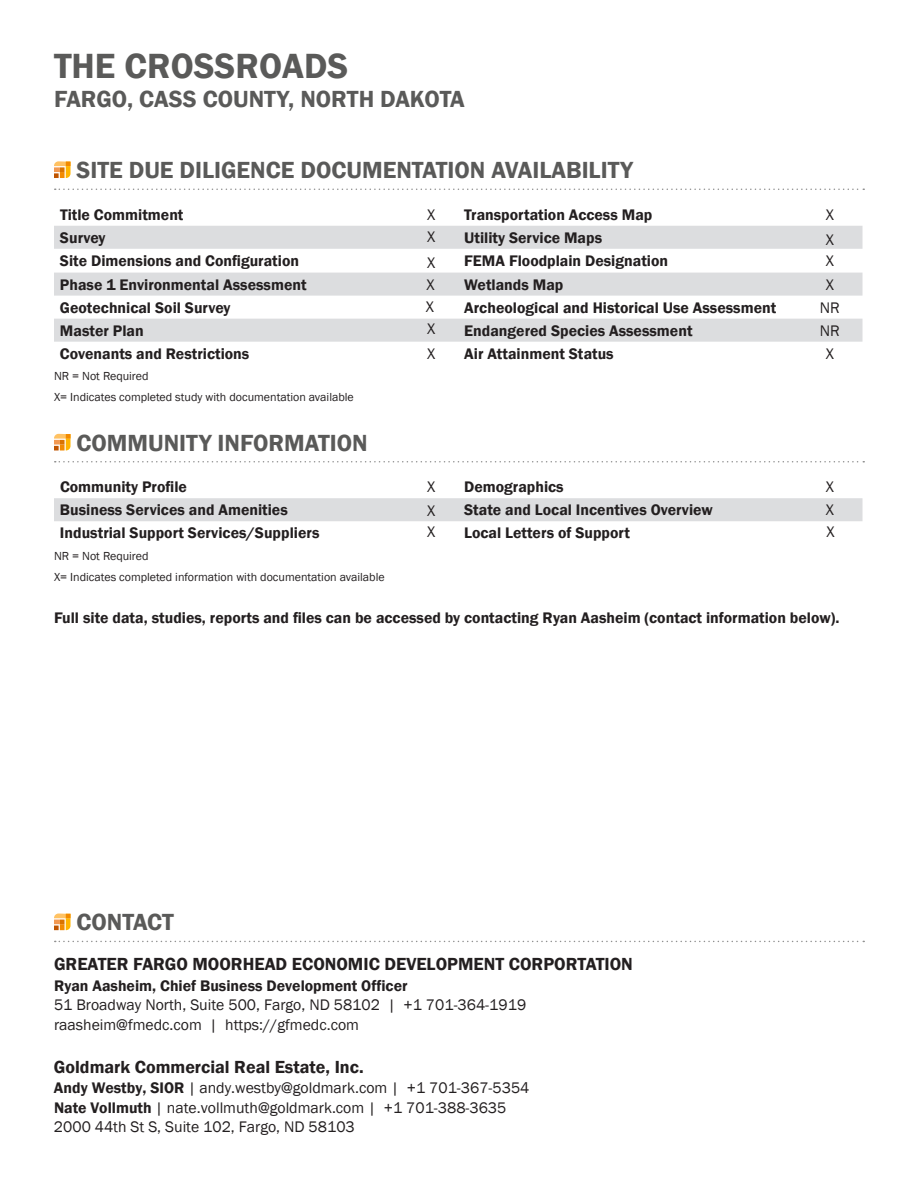
<style>
.page{position:relative;width:918px;height:1188px;background:#fff}
.page>*{position:absolute;margin:0;border:0;box-sizing:border-box;transform-origin:0 0}
.t1{font:600 36px "Franklin Gothic";color:#5a5a59}
.t2{font:600 24px "Franklin Gothic";color:#5a5a59}
.t3{font:600 18px "Franklin Gothic";color:#231f20}
.t4{font:600 15.75px "Franklin Gothic";color:#231f20}
.t5{font:15.75px/19.5px "Franklin Gothic";color:#231f20}
.t6{font:12px "Franklin Gothic";color:#231f20}
.s1{font-weight:600}
.s2{font-style:inherit}
.s3{font-family:"Franklin Gothic Demi"}
</style>
<div class="page">
<svg style="left:54px;top:161px;width:17px;height:17px"></svg>
<svg style="left:55px;top:189px;width:809px;height:1px"></svg>
<svg style="left:54px;top:226px;width:808px;height:116px;fill:#dcdddf"></svg>
<svg style="left:54px;top:434px;width:17px;height:17px"></svg>
<svg style="left:55px;top:461px;width:809px;height:2px"></svg>
<div style="left:54px;top:498px;width:808px;height:23px;background:#dcdddf"></div>
<svg style="left:54px;top:914px;width:17px;height:16px"></svg>
<svg style="left:55px;top:941px;width:809px;height:1px"></svg>
<p class="t1" style="left:54px;top:44px;width:296px">THE CROSSROADS</p>
<p class="t2" style="left:54px;top:84px;width:412px">FARGO, CASS COUNTY, NORTH DAKOTA</p>
<p class="t2" style="left:77px;top:155px;width:558px">SITE DUE DILIGENCE DOCUMENTATION AVAILABILITY</p>
<p class="t4" style="left:60px;top:205px;width:125px">Title Commitment</p>
<p class="t5" style="left:427px;top:205px;width:10px">X</p>
<p class="t4" style="left:464px;top:205px;width:190px">Transportation Access Map</p>
<p class="t5" style="left:826px;top:205px;width:10px">X</p>
<p class="t4" style="left:60px;top:228px;width:47px">Survey</p>
<p class="t4" style="left:464px;top:228px;width:139px">Utility Service Maps</p>
<p class="t4" style="left:60px;top:251px;width:241px">Site Dimensions and Configuration</p>
<p class="t4" style="left:464px;top:251px;width:205px">FEMA Floodplain Designation</p>
<p class="t5" style="left:826px;top:251px;width:10px">X</p>
<p class="t4" style="left:60px;top:275px;width:248px">Phase 1 Environmental Assessment</p>
<p class="t4" style="left:464px;top:275px;width:101px">Wetlands Map</p>
<p class="t5" style="left:826px;top:275px;width:10px">X</p>
<p class="t4" style="left:60px;top:298px;width:172px">Geotechnical Soil Survey</p>
<p class="t4" style="left:464px;top:298px;width:314px">Archeological and Historical Use Assessment</p>
<p class="t5" style="left:820px;top:298px;width:22px">NR</p>
<p class="t4" style="left:60px;top:321px;width:85px">Master Plan</p>
<p class="t4" style="left:464px;top:321px;width:230px">Endangered Species Assessment</p>
<p class="t5" style="left:820px;top:321px;width:22px">NR</p>
<p class="t4" style="left:60px;top:344px;width:191px">Covenants and Restrictions</p>
<p class="t4" style="left:464px;top:344px;width:151px">Air Attainment Status</p>
<p class="t5" style="left:826px;top:344px;width:10px">X</p>
<p class="t6" style="left:54px;top:368px;width:96px">NR = Not Required</p>
<p class="t6" style="left:54px;top:389px;width:301px">X= Indicates completed study with documentation available</p>
<p class="t2" style="left:77px;top:428px;width:293px">COMMUNITY INFORMATION</p>
<p class="t4" style="left:60px;top:477px;width:128px">Community Profile</p>
<p class="t5" style="left:427px;top:478px;width:10px">X</p>
<p class="t4" style="left:464px;top:477px;width:101px">Demographics</p>
<p class="t5" style="left:826px;top:478px;width:10px">X</p>
<p class="t4" style="left:60px;top:500px;width:229px">Business Services and Amenities</p>
<p class="t4" style="left:464px;top:500px;width:250px">State and Local Incentives Overview</p>
<p class="t5" style="left:826px;top:501px;width:10px">X</p>
<p class="t4" style="left:60px;top:523px;width:261px">Industrial Support Services/Suppliers</p>
<p class="t4" style="left:464px;top:523px;width:167px">Local Letters of Support</p>
<p class="t6" style="left:54px;top:549px;width:96px">NR = Not Required</p>
<p class="t6" style="left:54px;top:570px;width:332px">X= Indicates completed information with documentation available</p>
<p class="t4" style="left:54px;top:608px;width:787px">Full site data, studies, reports and files can be accessed by contacting Ryan Aasheim (contact information below).</p>
<p class="t5" style="left:427px;top:228px;width:10px">X</p>
<p class="t5" style="left:826px;top:231px;width:10px">X</p>
<p class="t5" style="left:427px;top:253px;width:10px">X</p>
<p class="t5" style="left:426px;top:274px;width:11px;line-height:22.2px;text-align:justify">X X X</p>
<p class="t5" style="left:427px;top:345px;width:10px">X</p>
<p class="t5" style="left:427px;top:501px;width:10px;line-height:21px">X<br>X</p>
<p class="t5" style="left:827px;top:522px;width:10px">X</p>
<p class="t2" style="left:77px;top:907px;width:99px">CONTACT</p>
<p class="t3" style="left:54px;top:953px;width:580px">GREATER FARGO MOORHEAD ECONOMIC DEVELOPMENT CORPORTATION</p>
<p class="t5" style="left:54px;top:976px;width:474px"><span class="s1">Ryan Aasheim, Chief Business Development Officer<br></span>51 Broadway North, Suite 500, Fargo, ND 58102 | +1 701-364-19<span class="s2">19 </span>raasheim@fmedc.com | https://gfmedc.com</p>
<p class="t3" style="left:54px;top:1056px;width:311px">Goldmark Commercial Real Estate, Inc.</p>
<p class="t5" style="left:54px;top:1078px;width:477px"><span class="s1">Andy Westby</span><span class="s3">, SIOR</span> | andy.westby@goldmark.com | +1 701-367-5354<br><span class="s1">Nate Vollmuth</span> | nate<span class="s2">.vollmuth@goldmark.com</span> | +1 701-388-3635<br><span class="s2">2000 44th St S, Suite 102, Fargo, ND 58103</span></p>
</div>
